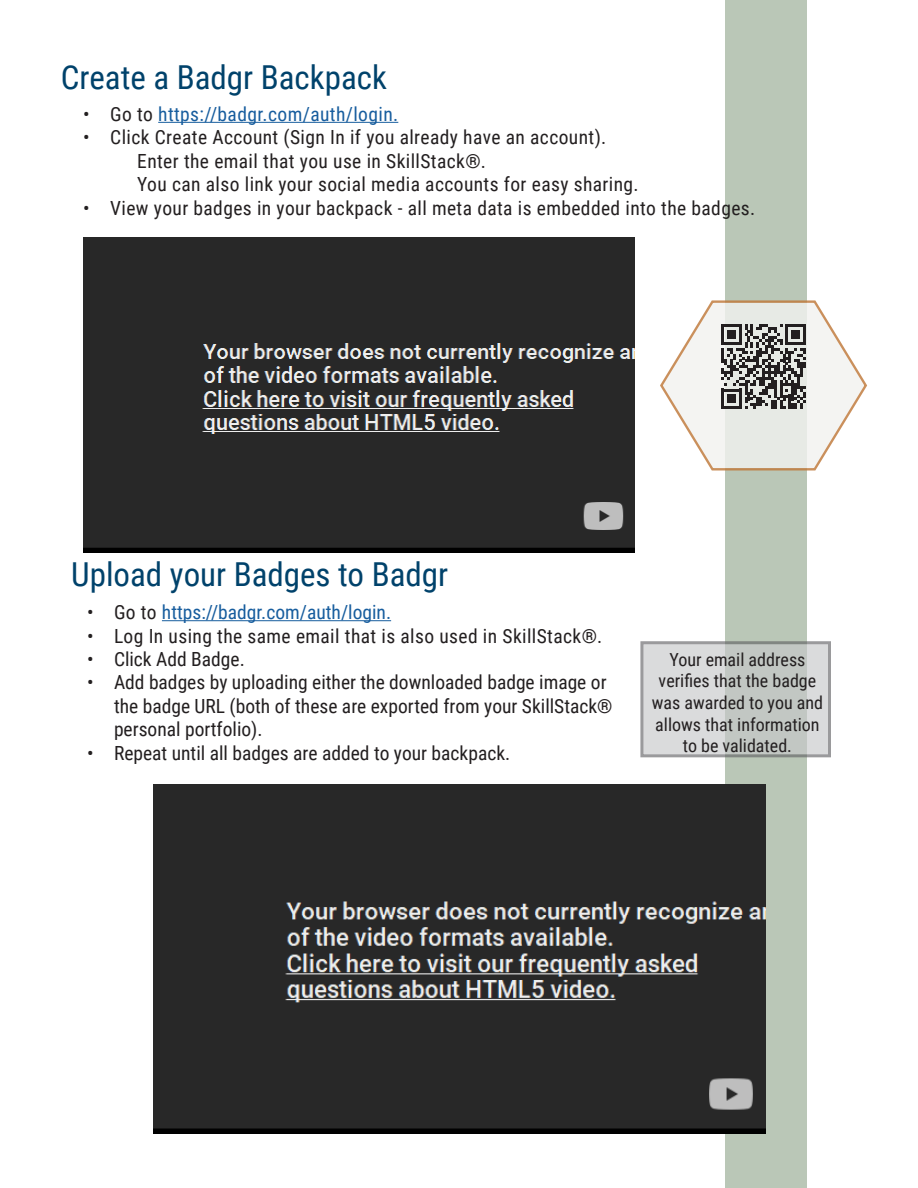
<style>
.page{position:relative;width:918px;height:1188px;background:#fff}
.page>*{position:absolute;margin:0;border:0;box-sizing:border-box;transform-origin:0 0}
.t1{font:33px "Roboto Condensed";color:#00426b}
.t2{font:19.5px "Roboto Condensed";letter-spacing:.02em;color:#231f20}
.t3{font:19.5px/23.4px "Roboto Condensed";color:#231f20}
.t4{font:19.5px "Roboto Condensed";letter-spacing:.015em;color:#175d9e}
.t5{font:18px/21.6px "Roboto Condensed";color:#231f20;text-align:center}
.s1{color:#231f20}
</style>
<div class="page">
<div style="left:725px;top:0;width:82px;height:1188px;background:#bac7b7"></div>
<hr style="left:158px;top:122px;width:240px;height:1px;background:#175d9e">
<hr style="left:162px;top:620px;width:229px;height:1px;background:#175d9e">
<div style="left:640px;top:641px;width:191px;height:116px;background:linear-gradient(to bottom,#cfd2d1,#cfd2d1);border:3px solid #636366"></div>
<svg style="left:660px;top:300px;width:207px;height:171px"></svg>
<img style="left:83px;top:237px;width:551px;height:315px">
<img style="left:153px;top:784px;width:613px;height:350px">
<p class="t1" style="left:61px;top:54px;width:328px">Create a Badgr Backpack</p>
<p class="t4" style="left:83px;top:100px;width:317px"><span class="s1">• Go to</span> https://badgr.com/auth/login.</p>
<p class="t2" style="left:83px;top:124px;width:525px">• Click Create Account (Sign In if you already have an account).</p>
<p class="t2" style="left:137px;top:147px;width:350px">Enter the email that you use in SkillStack®.</p>
<p class="t2" style="left:137px;top:171px;width:503px">You can also link your social media accounts for easy sharing.</p>
<p class="t2" style="left:83px;top:194px;width:673px">• View your badges in your backpack - all meta data is embedded into the badges.</p>
<p class="t1" style="left:71px;top:551px;width:379px">Upload your Badges to Badgr</p>
<p class="t4" style="left:87px;top:599px;width:306px"><span class="s1">• Go to</span> https://badgr.com/auth/login.</p>
<p class="t2" style="left:87px;top:622px;width:517px">• Log In using the same email that is also used in SkillStack®.</p>
<p class="t3" style="left:87px;top:647px;width:159px">• Click Add Badge.</p>
<p class="t3" style="left:114px;top:670px;width:500px;text-indent:-27px">• Add badges by uploading either the downloaded badge image or the badge URL (both of these are exported from your SkillStack® personal portfolio).</p>
<p class="t3" style="left:87px;top:740px;width:425px">• Repeat until all badges are added to your backpack.</p>
<p class="t5" style="left:652px;top:648px;width:173px">Your email address verifies that the badge was awarded to you and allows that information to be validated.</p>
</div>
